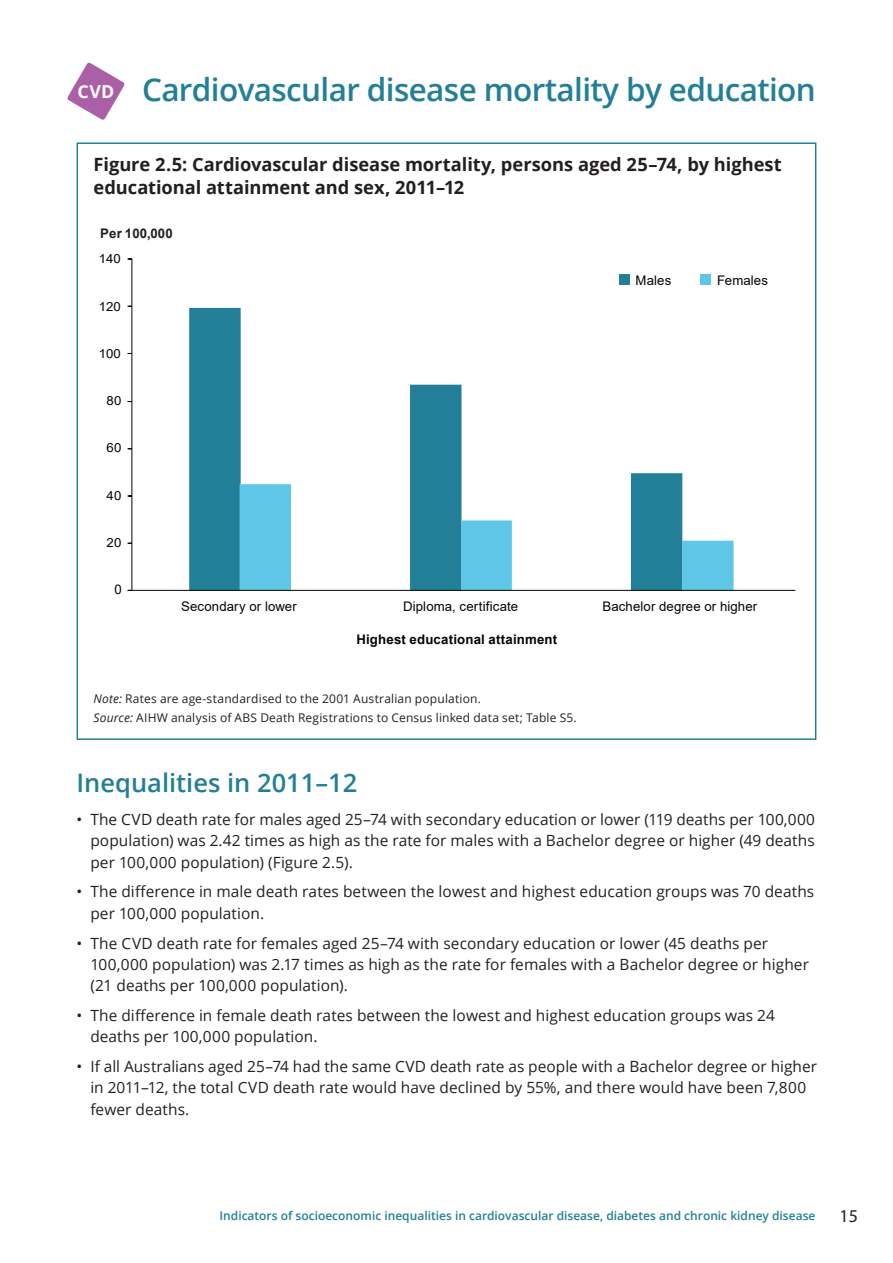
<style>
.page{position:relative;width:893px;height:1263px;background:#fff}
.page>*{position:absolute;margin:0;border:0;box-sizing:border-box;transform-origin:0 0}
.Indicator_Name_-_21{font:600 31.5px "Open Sans";letter-spacing:-.02em;color:#237f97}
.Head_2_-_17{font:600 25.5px "Open Sans";color:#237f97}
.Figure_Name{font:700 18.3px/23.2px "Open Sans";letter-spacing:-.005em;color:#231f20}
.t1{font:18px "Myriad Pro";color:#231f20}
.Head_4_-_10_8{font:700 17.85px "Open Sans";color:#fff}
.Bullet_1{font:15.45px/21.3px "Open Sans";letter-spacing:.005em;color:#231f20}
.t2{font:13.2px "Arial";letter-spacing:.01em;color:#050504}
.t3{font:700 13.2px "Arial";letter-spacing:.01em;color:#050504}
.t4{font:700 13.2px "Arial";letter-spacing:.005em;color:#231f20}
.t5{font:12.6px "Arial";letter-spacing:.005em;color:#050504;scale:1.05 1}
.Figure_note{font:12px "Open Sans";letter-spacing:.015em;color:#231f20}
.t6{font:600 12px "Open Sans";color:#237f97}
.s1{font-style:italic}
</style>
<div class="page">
<svg style="left:67px;top:62px;width:58px;height:58px"></svg>
<svg style="left:189px;top:308px;width:493px;height:282px"></svg>
<svg style="left:240px;top:484px;width:494px;height:106px"></svg>
<hr style="left:132px;top:259px;width:1px;height:331px;background:#050504">
<hr style="left:132px;top:590px;width:663px;height:1px;background:#050504">
<div style="left:619px;top:274px;width:11px;height:11px;background:#237f97"></div>
<div style="left:700px;top:274px;width:11px;height:11px;background:#60c6e7"></div>
<p class="Head_4_-_10_8" style="left:77px;top:79px;width:39px">CVD</p>
<p class="Indicator_Name_-_21" style="left:142px;top:68px;width:675px">Cardiovascular disease mortality by education</p>
<p class="Figure_Name" style="left:94px;top:152px;width:690px">Figure 2.5: Cardiovascular disease mortality, persons aged 25–74, by highest educational attainment and sex, 2011–12</p>
<p class="t4" style="left:100px;top:224px;width:74px">Per 100,000</p>
<p class="t5" style="left:99px;top:250px;width:23px">140</p>
<p class="t5" style="left:99px;top:297px;width:23px">120</p>
<p class="t5" style="left:99px;top:345px;width:23px">100</p>
<p class="t5" style="left:107px;top:392px;width:16px">80</p>
<p class="t5" style="left:107px;top:439px;width:16px">60</p>
<p class="t5" style="left:107px;top:486px;width:16px">40</p>
<p class="t5" style="left:107px;top:534px;width:16px">20</p>
<p class="t2" style="left:115px;top:580px;width:9px">0</p>
<p class="t2" style="left:636px;top:271px;width:37px">Males</p>
<p class="t2" style="left:717px;top:271px;width:52px">Females</p>
<p class="t2" style="left:181px;top:597px;width:117px">Secondary or lower</p>
<p class="t2" style="left:403px;top:597px;width:117px">Diploma, certificate</p>
<p class="t2" style="left:602px;top:597px;width:156px">Bachelor degree or higher</p>
<p class="t3" style="left:356px;top:630px;width:202px">Highest educational attainment</p>
<p class="Figure_note" style="left:94px;top:691px;width:389px"><span class="s1">Note:</span> Rates are age-standardised to the 2001 Australian population.</p>
<p class="Figure_note" style="left:94px;top:709px;width:485px"><span class="s1">Source:</span> AIHW analysis of ABS Death Registrations to Census linked data set; Table S5.</p>
<p class="Head_2_-_17" style="left:77px;top:765px;width:282px">Inequalities in 2011–12</p>
<p class="Bullet_1" style="left:90px;top:808px;width:726px;text-align:justify;text-indent:-14px">• The CVD death rate for males aged 25–74 with secondary education or lower (119 deaths per 100,000 population) was 2.42 times as high as the rate for males with a Bachelor degree or higher (49 deaths per 100,000 population) (Figure 2.5).</p>
<p class="Bullet_1" style="left:90px;top:881px;width:725px;text-indent:-14px">• The difference in male death rates between the lowest and highest education groups was 70 deaths per 100,000 population.</p>
<p class="Bullet_1" style="left:90px;top:932px;width:720px;text-indent:-14px">• The CVD death rate for females aged 25–74 with secondary education or lower (45 deaths per<br>100,000 population) was 2.17 times as high as the rate for females with a Bachelor degree or higher (21 deaths per 100,000 population).</p>
<p class="Bullet_1" style="left:90px;top:1004px;width:686px;text-indent:-14px">• The difference in female death rates between the lowest and highest education groups was 24 deaths per 100,000 population.</p>
<p class="Bullet_1" style="left:90px;top:1055px;width:728px;text-indent:-14px">• If all Australians aged 25–74 had the same CVD death rate as people with a Bachelor degree or higher in 2011–12, the total CVD death rate would have declined by 55%, and there would have been 7,800 fewer deaths.</p>
<p class="t6" style="left:220px;top:1208px;width:597px">Indicators of socioeconomic inequalities in cardiovascular disease, diabetes and chronic kidney disease</p>
<p class="t1" style="left:839px;top:1204px;width:20px">15</p>
</div>
